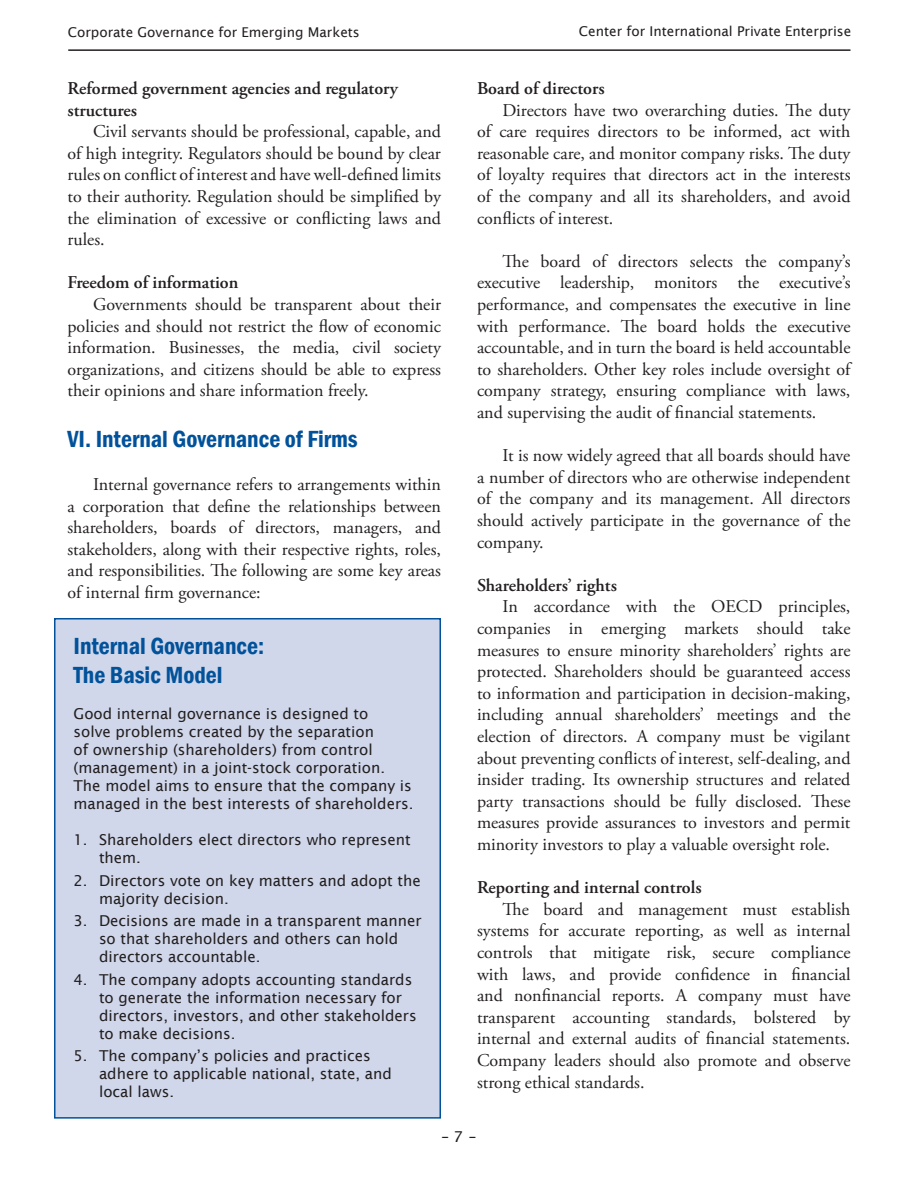
<style>
.page{position:relative;width:918px;height:1188px;background:#fff}
.page>*{position:absolute;margin:0;border:0;box-sizing:border-box;transform-origin:0 0}
.headings{font:600 condensed 24px "Franklin Gothic";color:#01529a}
.text_paragraph{font:18px/21.6px "Adobe Garamond Pro";color:#231f20;text-align:justify}
.subheadings{font:600 18px/21.6px "Adobe Garamond Pro";color:#231f20}
.headings-2{font:15px/18px "Lucida Sans";color:#231f20}
.t1{font:13.5px "Lucida Sans";color:#231f20}
</style>
<div class="page">
<hr style="left:68px;top:49px;width:782px;height:2px;background:#231f20">
<div style="left:55px;top:619px;width:385px;height:499px;background:#d0d7ea"></div>
<div style="left:54px;top:618px;width:387px;height:501px;border:2px solid #01529a"></div>
<p class="t1" style="left:68px;top:24px;width:294px">Corporate Governance for Emerging Markets</p>
<p class="t1" style="left:579px;top:24px;width:274px">Center for International Private Enterprise</p>
<p class="subheadings" style="left:68px;top:78px;width:332px">Reformed government agencies and regulatory structures</p>
<p class="text_paragraph" style="left:68px;top:121px;width:375px;text-indent:26px">Civil servants should be professional, capable, and of high integrity. Regulators should be bound by clear rules on conflict of interest and have well-defined limits to their authority. Regulation should be simplified by the elimination of excessive or conflicting laws and rules.</p>
<p class="subheadings" style="left:68px;top:272px;width:172px">Freedom of information</p>
<p class="text_paragraph" style="left:68px;top:294px;width:375px;text-indent:26px">Governments should be transparent about their policies and should not restrict the flow of economic information. Businesses, the media, civil society organizations, and citizens should be able to express their opinions and share information freely.</p>
<p class="headings" style="left:68px;top:423px;width:292px">VI. Internal Governance of Firms</p>
<p class="text_paragraph" style="left:68px;top:474px;width:375px;text-indent:26px">Internal governance refers to arrangements within a corporation that define the relationships between shareholders, boards of directors, managers, and stakeholders, along with their respective rights, roles, and responsibilities. The following are some key areas of internal firm governance:</p>
<p class="headings" style="left:74px;top:630px;width:192px">Internal Governance:</p>
<p class="headings" style="left:74px;top:659px;width:151px">The Basic Model</p>
<p class="headings-2" style="left:74px;top:705px;width:342px">Good internal governance is designed to<br>solve problems created by the separation<br>of ownership (shareholders) from control (management) in a joint-stock corporation.<br>The model aims to ensure that the company is managed in the best interests of shareholders.</p>
<p class="headings-2" style="left:99px;top:831px;width:313px;text-indent:-26px">1. Shareholders elect directors who represent them.</p>
<p class="headings-2" style="left:99px;top:871px;width:323px;text-indent:-26px">2. Directors vote on key matters and adopt the majority decision.</p>
<p class="headings-2" style="left:99px;top:912px;width:324px;text-indent:-26px">3. Decisions are made in a transparent manner so that shareholders and others can hold directors accountable.</p>
<p class="headings-2" style="left:99px;top:970px;width:319px;text-indent:-26px">4. The company adopts accounting standards to generate the information necessary for directors, investors, and other stakeholders to make decisions.</p>
<p class="headings-2" style="left:99px;top:1047px;width:294px;text-indent:-26px">5. The company’s policies and practices adhere to applicable national, state, and local laws.</p>
<p class="subheadings" style="left:477px;top:78px;width:129px">Board of directors</p>
<p class="text_paragraph" style="left:477px;top:100px;width:375px;text-indent:26px">Directors have two overarching duties. The duty of care requires directors to be informed, act with reasonable care, and monitor company risks. The duty of loyalty requires that directors act in the interests of the company and all its shareholders, and avoid conflicts of interest.</p>
<p class="text_paragraph" style="left:477px;top:251px;width:375px;text-indent:26px">The board of directors selects the company’s executive leadership, monitors the executive’s performance, and compensates the executive in line with performance. The board holds the executive accountable, and in turn the board is held accountable to shareholders. Other key roles include oversight of company strategy, ensuring compliance with laws, and supervising the audit of financial statements.</p>
<p class="text_paragraph" style="left:477px;top:445px;width:375px;text-indent:26px">It is now widely agreed that all boards should have a number of directors who are otherwise independent of the company and its management. All directors should actively participate in the governance of the company.</p>
<p class="subheadings" style="left:477px;top:575px;width:142px">Shareholders’ rights</p>
<p class="text_paragraph" style="left:477px;top:597px;width:375px;text-indent:26px">In accordance with the OECD principles, companies in emerging markets should take measures to ensure minority shareholders’ rights are protected. Shareholders should be guaranteed access to information and participation in decision-making, including annual shareholders’ meetings and the election of directors. A company must be vigilant about preventing conflicts of interest, self-dealing, and insider trading. Its ownership structures and related party transactions should be fully disclosed. These measures provide assurances to investors and permit minority investors to play a valuable oversight role.</p>
<p class="subheadings" style="left:477px;top:877px;width:226px">Reporting and internal controls</p>
<p class="text_paragraph" style="left:477px;top:899px;width:375px;text-indent:26px">The board and management must establish systems for accurate reporting, as well as internal controls that mitigate risk, secure compliance with laws, and provide confidence in financial and nonfinancial reports. A company must have transparent accounting standards, bolstered by internal and external audits of financial statements.<br>Company leaders should also promote and observe strong ethical standards.</p>
<p class="headings-2" style="left:441px;top:1128px;width:36px">– 7 –</p>
</div>
